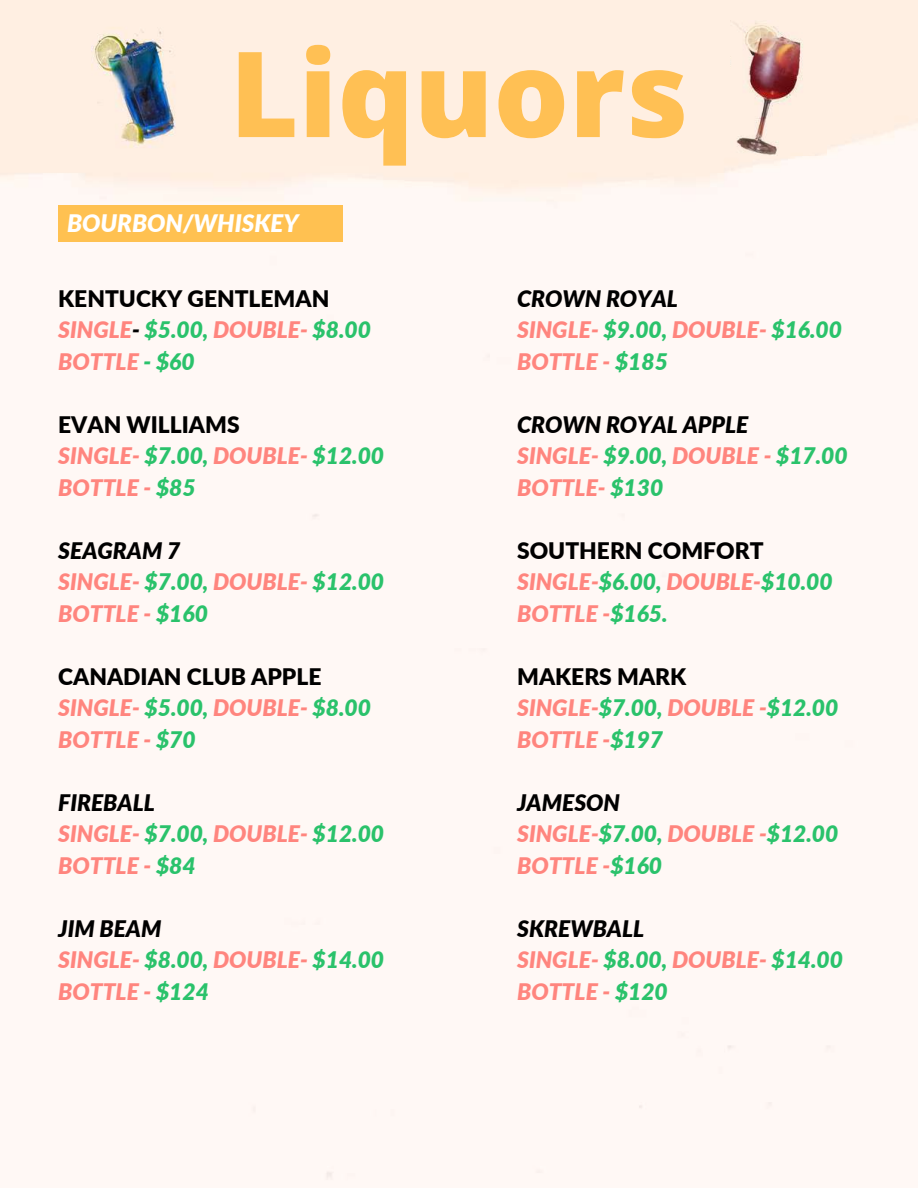
<style>
.page{position:relative;width:918px;height:1188px;background:#fff}
.page>*{position:absolute;margin:0;border:0;box-sizing:border-box;transform-origin:0 0}
.t1{font:800 118.95px "Open Sans";color:#ffc054}
.t2{font:italic 900 24.15px "Lato";color:#fff}
.t3{font:italic 900 22.8px/31.5px "Lato";color:#ff857e}
.s1{font-style:normal;color:#000}
.s2{color:#000}
.s3{color:#2ac26b}
</style>
<div class="page">
<img style="left:0;top:0;width:918px;height:1181px">
<img style="left:92px;top:21px;width:95px;height:135px">
<img style="left:731px;top:21px;width:95px;height:135px">
<div style="left:58px;top:205px;width:285px;height:36px;background:#ffc151"></div>
<h1 class="t1" style="left:230px;top:10px;width:460px">Liquors</h1>
<p class="t2" style="left:67px;top:209px;width:233px">BOURBON/WHISKEY</p>
<p class="t3" style="left:58px;top:282px;width:314px"><span class="s1">KENTUCKY GENTLEMAN<br></span>SINGLE<span class="s2">-</span> <span class="s3">$5.00,</span> DOUBLE- <span class="s3">$8.00<br></span>BOTTLE <span class="s3">- $60</span></p>
<p class="t3" style="left:58px;top:408px;width:327px"><span class="s1">EVAN WILLIAMS<br></span>SINGLE- <span class="s3">$7.00,</span> DOUBLE- <span class="s3">$12.00<br></span>BOTTLE - <span class="s3">$85</span></p>
<p class="t3" style="left:58px;top:534px;width:327px"><span class="s2">SEAGRAM 7<br></span>SINGLE- <span class="s3">$7.00,</span> DOUBLE- <span class="s3">$12.00<br></span>BOTTLE - <span class="s3">$160</span></p>
<p class="t3" style="left:58px;top:660px;width:314px"><span class="s1">CANADIAN CLUB APPLE<br></span>SINGLE- <span class="s3">$5.00,</span> DOUBLE- <span class="s3">$8.00<br></span>BOTTLE - <span class="s3">$70</span></p>
<p class="t3" style="left:58px;top:786px;width:327px"><span class="s2">FIREBALL<br></span>SINGLE- <span class="s3">$7.00,</span> DOUBLE- <span class="s3">$12.00<br></span>BOTTLE - <span class="s3">$84</span></p>
<p class="t3" style="left:58px;top:912px;width:327px"><span class="s2">JIM BEAM<br></span>SINGLE- <span class="s3">$8.00,</span> DOUBLE- <span class="s3">$14.00<br></span>BOTTLE - <span class="s3">$124</span></p>
<p class="t3" style="left:517px;top:282px;width:326px"><span class="s2">CROWN ROYAL<br></span>SINGLE- <span class="s3">$9.00,</span> DOUBLE- <span class="s3">$16.00<br></span>BOTTLE - <span class="s3">$185</span></p>
<p class="t3" style="left:517px;top:408px;width:332px"><span class="s2">CROWN ROYAL APPLE<br></span>SINGLE- <span class="s3">$9.00,</span> DOUBLE - <span class="s3">$17.00<br></span>BOTTLE- <span class="s3">$130</span></p>
<p class="t3" style="left:517px;top:534px;width:317px"><span class="s1">SOUTHERN COMFORT<br></span>SINGLE-<span class="s3">$6.00,</span> DOUBLE-<span class="s3">$10.00<br></span>BOTTLE -<span class="s3">$165.</span></p>
<p class="t3" style="left:517px;top:660px;width:323px"><span class="s1">MAKERS MARK<br></span>SINGLE-<span class="s3">$7.00,</span> DOUBLE -<span class="s3">$12.00<br></span>BOTTLE -<span class="s3">$197</span></p>
<p class="t3" style="left:517px;top:786px;width:323px"><span class="s2">JAMESON<br></span>SINGLE-<span class="s3">$7.00,</span> DOUBLE -<span class="s3">$12.00<br></span>BOTTLE -<span class="s3">$160</span></p>
<p class="t3" style="left:517px;top:912px;width:327px"><span class="s2">SKREWBALL<br></span>SINGLE- <span class="s3">$8.00,</span> DOUBLE- <span class="s3">$14.00<br></span>BOTTLE - <span class="s3">$120</span></p>
</div>
